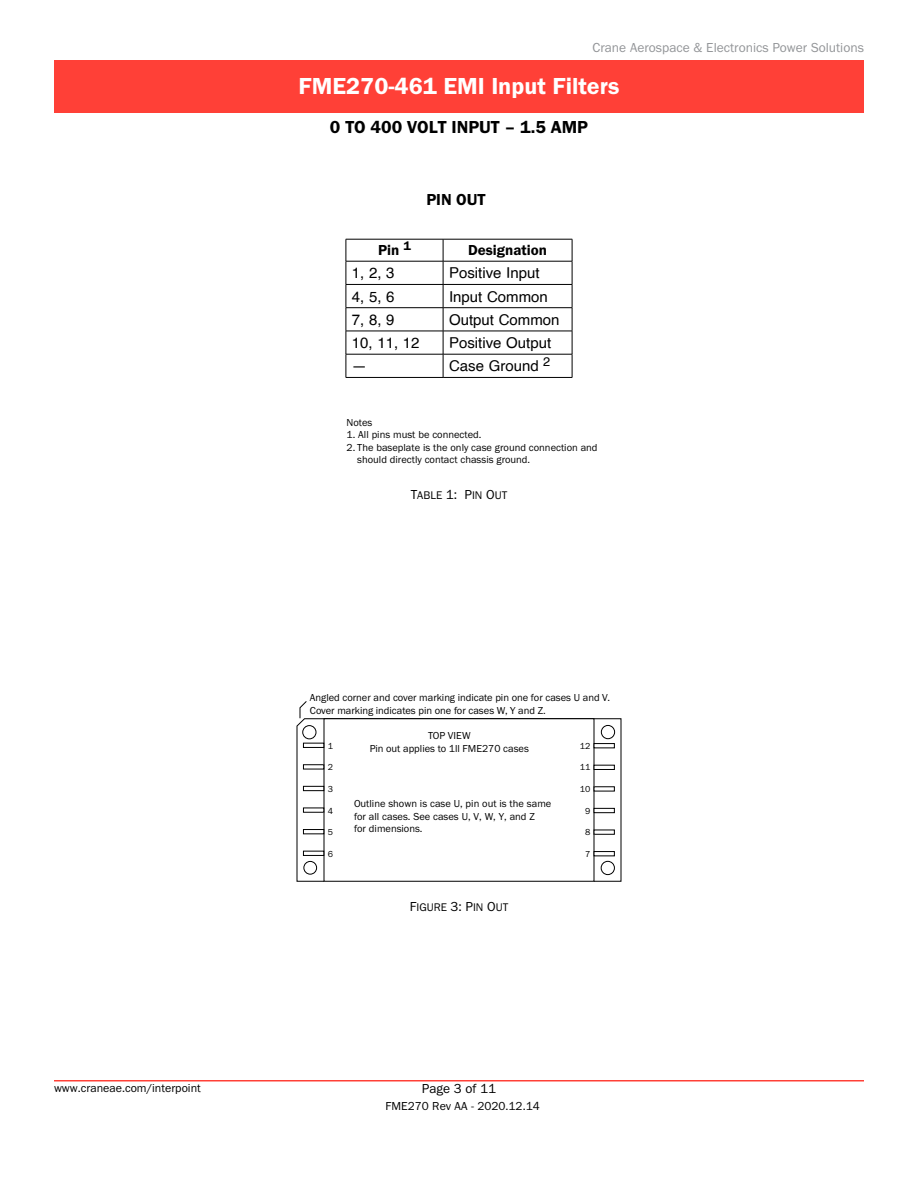
<style>
.page{position:relative;width:918px;height:1188px;background:#fff}
.page>*{position:absolute;margin:0;border:0;box-sizing:border-box;transform-origin:0 0}
.t1{font:24px "Franklin Gothic URW Dem";color:#fff}
.t2{font:18px "Franklin Gothic URW Dem";color:#000}
.t3{font:16.5px "Franklin Gothic URW Dem";color:#000}
.t4{font:15px "Helvetica";color:#000}
.t5{font:15px "Franklin Gothic URW Dem";color:#000}
.t6{font:13.5px "Franklin Gothic URW Boo";color:#939598}
.t7{font:13.5px "Franklin Gothic URW Boo";color:#000}
.t8{font:12px "Franklin Gothic URW Boo";color:#000}
.t9{font:11.55px "Franklin Gothic URW Boo SC850";color:#000}
.t10{font:10.5px/12.6px "Franklin Gothic URW Boo";color:#000}
.t11{font:9px "Franklin Gothic URW Boo";color:#000}
.s1{font-size:13.5px}
</style>
<div class="page">
<svg style="left:296px;top:718px;width:326px;height:164px"></svg>
<div style="left:303px;top:861px;width:14px;height:14px;border:1px solid #000;border-radius:50%"></div>
<div style="left:302px;top:725px;width:14px;height:14px;border:1px solid #000;border-radius:50%"></div>
<div style="left:601px;top:725px;width:14px;height:14px;border:1px solid #000;border-radius:50%"></div>
<div style="left:601px;top:861px;width:14px;height:14px;border:1px solid #000;border-radius:50%"></div>
<div style="left:324px;top:719px;width:270px;height:162px;background:#fff"></div>
<div style="left:324px;top:718px;width:270px;height:164px;border:1px solid #000"></div>
<hr style="left:594px;top:852px;width:20px;height:4px;background:#fff">
<div style="left:594px;top:851px;width:21px;height:5px;border:1px solid #000"></div>
<hr style="left:594px;top:830px;width:20px;height:4px;background:#fff">
<div style="left:594px;top:830px;width:21px;height:5px;border:1px solid #000"></div>
<div style="left:594px;top:808px;width:20px;height:5px;background:#fff"></div>
<div style="left:594px;top:808px;width:21px;height:5px;border:1px solid #000"></div>
<svg style="left:594px;top:787px;width:20px;height:4px"></svg>
<hr style="left:594px;top:765px;width:20px;height:4px;background:#fff">
<div style="left:594px;top:765px;width:21px;height:5px;border:1px solid #000"></div>
<hr style="left:594px;top:744px;width:20px;height:4px;background:#fff">
<div style="left:594px;top:743px;width:21px;height:5px;border:1px solid #000"></div>
<hr style="left:303px;top:851px;width:21px;height:4px;background:#fff">
<div style="left:303px;top:851px;width:21px;height:5px;border:1px solid #000"></div>
<hr style="left:303px;top:830px;width:21px;height:4px;background:#fff">
<div style="left:303px;top:829px;width:21px;height:5px;border:1px solid #000"></div>
<svg style="left:303px;top:808px;width:21px;height:4px"></svg>
<div style="left:303px;top:786px;width:21px;height:5px;background:#fff"></div>
<div style="left:303px;top:786px;width:21px;height:5px;border:1px solid #000"></div>
<hr style="left:303px;top:765px;width:21px;height:4px;background:#fff">
<div style="left:303px;top:764px;width:21px;height:5px;border:1px solid #000"></div>
<hr style="left:303px;top:743px;width:21px;height:4px;background:#fff">
<div style="left:303px;top:743px;width:21px;height:5px;border:1px solid #000"></div>
<svg style="left:299px;top:701px;width:8px;height:18px"></svg>
<hr style="left:346px;top:239px;width:97px;height:1px;background:#000">
<hr style="left:443px;top:239px;width:129px;height:1px;background:#000">
<hr style="left:346px;top:261px;width:97px;height:1px;background:#000">
<hr style="left:443px;top:261px;width:129px;height:1px;background:#000">
<hr style="left:346px;top:284px;width:97px;height:1px;background:#000">
<hr style="left:443px;top:284px;width:129px;height:1px;background:#000">
<hr style="left:346px;top:307px;width:97px;height:1px;background:#000">
<hr style="left:443px;top:307px;width:129px;height:1px;background:#000">
<hr style="left:346px;top:331px;width:97px;height:1px;background:#000">
<hr style="left:443px;top:331px;width:129px;height:1px;background:#000">
<hr style="left:346px;top:354px;width:97px;height:1px;background:#000">
<svg style="left:346px;top:239px;width:1px;height:138px"></svg>
<hr style="left:443px;top:354px;width:129px;height:1px;background:#000">
<svg style="left:443px;top:239px;width:1px;height:138px"></svg>
<svg style="left:572px;top:239px;width:1px;height:138px"></svg>
<hr style="left:346px;top:377px;width:97px;height:1px;background:#000">
<hr style="left:443px;top:377px;width:129px;height:1px;background:#000">
<hr style="left:54px;top:1080px;width:810px;height:2px;background:#ff4037">
<div style="left:54px;top:60px;width:810px;height:52px;background:#ff4037"></div>
<p class="t6" style="left:593px;top:39px;width:273px">Crane Aerospace &amp; Electronics Power Solutions</p>
<h1 class="t1" style="left:299px;top:71px;width:322px">FME270-461 EMI Input Filters</h1>
<h2 class="t2" style="left:330px;top:116px;width:139px">0 to 400 Volt Input</h2>
<h2 class="t2" style="left:505px;top:116px;width:71px">– 1.5 Amp</h2>
<h3 class="t3" style="left:426px;top:189px;width:61px">PIN OUT</h3>
<h3 class="t5" style="left:378px;top:241px;width:34px">Pin <sup>1</sup></h3>
<h3 class="t5" style="left:468px;top:241px;width:80px">Designation</h3>
<h3 class="t4" style="left:352px;top:262px;width:44px">1, 2, 3</h3>
<h3 class="t4" style="left:449px;top:262px;width:92px">Positive Input</h3>
<h3 class="t4" style="left:352px;top:285px;width:44px">4, 5, 6</h3>
<h3 class="t4" style="left:449px;top:285px;width:100px">Input Common</h3>
<h3 class="t4" style="left:352px;top:308px;width:44px">7, 8, 9</h3>
<h3 class="t4" style="left:449px;top:308px;width:112px">Output Common</h3>
<h3 class="t4" style="left:352px;top:331px;width:69px">10, 11, 12</h3>
<h3 class="t4" style="left:449px;top:331px;width:104px">Positive Output</h3>
<h3 class="t4" style="left:352px;top:355px;width:16px">—</h3>
<h3 class="t4" style="left:449px;top:355px;width:103px">Case Ground <sup>2</sup></h3>
<p class="t10" style="left:347px;top:416px;width:27px">Notes</p>
<p class="t10" style="left:347px;top:428px;width:136px">1. All pins must be connected.</p>
<p class="t10" style="left:357px;top:441px;width:242px;text-indent:-11px">2. The baseplate is the only case ground connection and should directly contact chassis ground.</p>
<p class="t9" style="left:411px;top:488px;width:98px"><span class="s1">T</span>ABLE <span class="s1">1: P</span>I N <span class="s1">O</span>UT</p>
<p class="t10" style="left:310px;top:691px;width:302px;line-height:13.5px">Angled corner and cover marking indicate pin one for cases U and V.<br>Cover marking indicates pin one for cases W, Y and Z.</p>
<p class="t10" style="left:370px;top:728px;width:161px;line-height:13.5px;text-align:center">TOP VIEW<br>Pin out applies to 1ll FME270 cases</p>
<p class="t11" style="left:328px;top:740px;width:7px">1</p>
<p class="t11" style="left:328px;top:762px;width:7px">2</p>
<p class="t11" style="left:328px;top:784px;width:7px">3</p>
<p class="t11" style="left:328px;top:805px;width:7px">4</p>
<p class="t11" style="left:328px;top:827px;width:7px">5</p>
<p class="t11" style="left:328px;top:848px;width:7px">6</p>
<p class="t11" style="left:580px;top:740px;width:12px">12</p>
<p class="t11" style="left:580px;top:762px;width:12px">11</p>
<p class="t11" style="left:580px;top:784px;width:12px">10</p>
<p class="t11" style="left:585px;top:805px;width:7px">9</p>
<p class="t11" style="left:585px;top:827px;width:7px">8</p>
<p class="t11" style="left:585px;top:848px;width:7px">7</p>
<p class="t10" style="left:354px;top:797px;width:199px">Outline shown is case U, pin out is the same for all cases. See cases U, V, W, Y, and Z<br>for dimensions.</p>
<p class="t9" style="left:410px;top:900px;width:100px"><span class="s1">F</span>IGURE <span class="s1">3: P</span>I N <span class="s1">O</span>UT</p>
<p class="t8" style="left:54px;top:1081px;width:148px">www.craneae.com/interpoint</p>
<p class="t7" style="left:422px;top:1080px;width:76px">Page 3 of 11</p>
<p class="t8" style="left:386px;top:1098px;width:156px">FME270 Rev AA - 2020.12.14</p>
</div>
